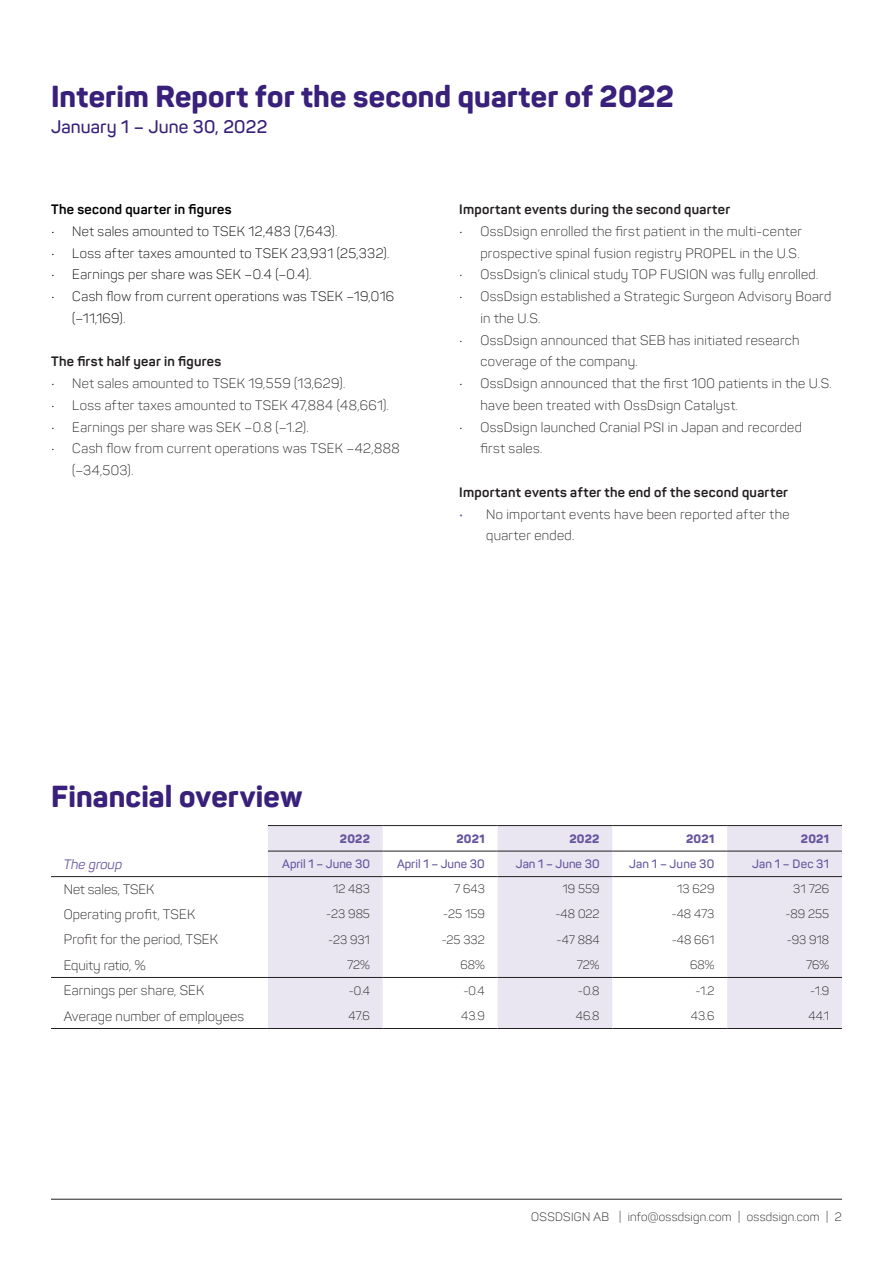
<style>
.page{position:relative;width:893px;height:1263px;background:#fff}
.page>*{position:absolute;margin:0;border:0;box-sizing:border-box;transform-origin:0 0}
.t1{font:800 30px "Panton";letter-spacing:.005em;color:#38207b}
.t2{font:600 18px "Panton";letter-spacing:.005em;color:#38207b}
.Brödtext{font:300 13.5px/21.8px "Panton";letter-spacing:.02em;color:#231f20}
.Brödtext-2{font:300 13.5px/21.8px "Panton";letter-spacing:.025em;color:#000}
.Brödtext-3{font:700 13.5px "Panton";letter-spacing:.02em;color:#231f20}
.Brödtext-4{font:300 13.5px "Panton";color:#231f20}
.Brödtext-5{font:700 13.5px "Panton";letter-spacing:.02em;color:#000}
.t3{font:italic 13.5px "Panton";color:#67559f}
.t4{font:300 12px "Panton";color:#231f20}
.t5{font:600 12px "Panton";color:#67559f}
.t6{font:300 12px "Panton";letter-spacing:.02em;color:#231f20}
.t7{font:800 12px "Panton";letter-spacing:.02em;color:#67559f}
.s1{font-weight:400;color:#67559f}
</style>
<div class="page">
<hr style="left:51px;top:1199px;width:791px;height:1px;background:#231f20">
<svg style="left:268px;top:826px;width:574px;height:202px;fill:#e9e6f2"></svg>
<hr style="left:268px;top:851px;width:115px;height:1px;background:#231f20">
<hr style="left:383px;top:851px;width:114px;height:1px;background:#231f20">
<hr style="left:497px;top:851px;width:115px;height:1px;background:#231f20">
<hr style="left:612px;top:851px;width:115px;height:1px;background:#231f20">
<hr style="left:727px;top:851px;width:115px;height:1px;background:#231f20">
<hr style="left:268px;top:876px;width:115px;height:1px;background:#231f20">
<hr style="left:383px;top:876px;width:114px;height:1px;background:#231f20">
<hr style="left:497px;top:876px;width:115px;height:1px;background:#231f20">
<hr style="left:612px;top:876px;width:115px;height:1px;background:#231f20">
<hr style="left:727px;top:876px;width:115px;height:1px;background:#231f20">
<hr style="left:51px;top:876px;width:217px;height:1px;background:#231f20">
<hr style="left:268px;top:825px;width:115px;height:1px;background:#231f20">
<hr style="left:383px;top:825px;width:114px;height:1px;background:#231f20">
<hr style="left:497px;top:825px;width:115px;height:1px;background:#231f20">
<hr style="left:612px;top:825px;width:115px;height:1px;background:#231f20">
<hr style="left:727px;top:825px;width:115px;height:1px;background:#231f20">
<hr style="left:51px;top:977px;width:217px;height:1px;background:#231f20">
<hr style="left:268px;top:977px;width:115px;height:1px;background:#231f20">
<hr style="left:383px;top:977px;width:114px;height:1px;background:#231f20">
<hr style="left:497px;top:977px;width:115px;height:1px;background:#231f20">
<hr style="left:612px;top:977px;width:115px;height:1px;background:#231f20">
<hr style="left:727px;top:977px;width:115px;height:1px;background:#231f20">
<hr style="left:51px;top:1028px;width:217px;height:1px;background:#231f20">
<hr style="left:268px;top:1028px;width:115px;height:1px;background:#231f20">
<hr style="left:383px;top:1028px;width:114px;height:1px;background:#231f20">
<hr style="left:497px;top:1028px;width:115px;height:1px;background:#231f20">
<hr style="left:612px;top:1028px;width:115px;height:1px;background:#231f20">
<hr style="left:727px;top:1028px;width:115px;height:1px;background:#231f20">
<p class="t1" style="left:51px;top:78px;width:624px">Interim Report for the second quarter of 2022</p>
<p class="t2" style="left:51px;top:115px;width:218px">January 1 – June 30, 2022</p>
<p class="Brödtext-5" style="left:51px;top:201px;width:182px">The second quarter in figures</p>
<p class="Brödtext-2" style="left:51px;top:220px;width:288px">• Net sales amounted to TSEK 12,483 (7,643).</p>
<p class="Brödtext-2" style="left:51px;top:242px;width:340px">• Loss after taxes amounted to TSEK 23,931 (25,332).</p>
<p class="Brödtext-2" style="left:51px;top:264px;width:262px">• Earnings per share was SEK –0.4 (–0.4).</p>
<p class="Brödtext-2" style="left:72px;top:285px;width:323px;text-indent:-21px">• Cash flow from current operations was TSEK –19,016 (–11,169).</p>
<p class="Brödtext-3" style="left:51px;top:353px;width:172px">The first half year in figures</p>
<p class="Brödtext" style="left:51px;top:372px;width:296px">• Net sales amounted to TSEK 19,559 (13,629).</p>
<p class="Brödtext" style="left:51px;top:394px;width:339px">• Loss after taxes amounted to TSEK 47,884 (48,661).</p>
<p class="Brödtext" style="left:51px;top:416px;width:259px">• Earnings per share was SEK –0.8 (–1.2).</p>
<p class="Brödtext" style="left:72px;top:438px;width:329px;text-indent:-21px">• Cash flow from current operations was TSEK –42,888 (–34,503).</p>
<p class="Brödtext-3" style="left:459px;top:201px;width:272px">Important events during the second quarter</p>
<p class="Brödtext" style="left:459px;top:220px;width:344px;text-align:right">• OssDsign enrolled the first patient in the multi-center prospective spinal fusion registry PROPEL in the U.S.</p>
<p class="Brödtext" style="left:459px;top:264px;width:361px">• OssDsign’s clinical study TOP FUSION was fully enrolled.</p>
<p class="Brödtext" style="left:480px;top:285px;width:352px;text-indent:-21px">• OssDsign established a Strategic Surgeon Advisory Board in the U.S.</p>
<p class="Brödtext" style="left:480px;top:329px;width:320px;text-indent:-21px">• OssDsign announced that SEB has initiated research coverage of the company.</p>
<p class="Brödtext" style="left:480px;top:372px;width:353px;text-indent:-21px">• OssDsign announced that the first 100 patients in the U.S. have been treated with OssDsign Catalyst.</p>
<p class="Brödtext" style="left:480px;top:416px;width:323px;text-indent:-21px">• OssDsign launched Cranial PSI in Japan and recorded first sales.</p>
<p class="Brödtext-3" style="left:459px;top:484px;width:330px">Important events after the end of the second quarter</p>
<p class="Brödtext" style="left:486px;top:503px;width:305px;text-indent:-27px"><span class="s1">•</span> No important events have been reported after the quarter ended.</p>
<p class="t1" style="left:51px;top:777px;width:253px">Financial overview</p>
<p class="t7" style="left:340px;top:831px;width:32px">2022</p>
<p class="t7" style="left:456px;top:831px;width:30px">2021</p>
<p class="t7" style="left:569px;top:831px;width:32px">2022</p>
<p class="t7" style="left:686px;top:831px;width:30px">2021</p>
<p class="t7" style="left:801px;top:831px;width:30px">2021</p>
<p class="t3" style="left:64px;top:856px;width:60px">The group</p>
<p class="t5" style="left:282px;top:857px;width:89px">April 1 – June 30</p>
<p class="t5" style="left:397px;top:857px;width:89px">April 1 – June 30</p>
<p class="t5" style="left:516px;top:857px;width:85px">Jan 1 – June 30</p>
<p class="t5" style="left:629px;top:857px;width:87px">Jan 1 – June 30</p>
<p class="t5" style="left:752px;top:857px;width:79px">Jan 1 – Dec 31</p>
<p class="Brödtext-4" style="left:64px;top:881px;width:92px">Net sales, TSEK</p>
<p class="t4" style="left:333px;top:882px;width:38px">12 483</p>
<p class="t4" style="left:454px;top:882px;width:32px">7 643</p>
<p class="t4" style="left:563px;top:882px;width:38px">19 559</p>
<p class="t4" style="left:677px;top:882px;width:39px">13 629</p>
<p class="t4" style="left:793px;top:882px;width:37px">31 726</p>
<p class="Brödtext" style="left:64px;top:903px;width:133px">Operating profit, TSEK</p>
<p class="t4" style="left:326px;top:906px;width:45px">-23 985</p>
<p class="t4" style="left:443px;top:906px;width:43px">-25 159</p>
<p class="t4" style="left:555px;top:906px;width:46px">-48 022</p>
<p class="t4" style="left:672px;top:906px;width:44px">-48 473</p>
<p class="t4" style="left:785px;top:906px;width:45px">-89 255</p>
<p class="Brödtext" style="left:64px;top:928px;width:156px">Profit for the period, TSEK</p>
<p class="t4" style="left:328px;top:932px;width:43px">-23 931</p>
<p class="t4" style="left:442px;top:932px;width:45px">-25 332</p>
<p class="t4" style="left:557px;top:932px;width:44px">-47 884</p>
<p class="t4" style="left:672px;top:932px;width:44px">-48 661</p>
<p class="t4" style="left:787px;top:932px;width:44px">-93 918</p>
<p class="Brödtext-4" style="left:64px;top:957px;width:83px">Equity ratio, %</p>
<p class="t4" style="left:347px;top:958px;width:24px">72%</p>
<p class="t4" style="left:460px;top:958px;width:26px">68%</p>
<p class="t4" style="left:577px;top:958px;width:24px">72%</p>
<p class="t4" style="left:690px;top:958px;width:26px">68%</p>
<p class="t4" style="left:806px;top:958px;width:25px">76%</p>
<p class="Brödtext" style="left:64px;top:979px;width:142px">Earnings per share, SEK</p>
<p class="t4" style="left:349px;top:983px;width:23px">-0.4</p>
<p class="t4" style="left:463px;top:983px;width:23px">-0.4</p>
<p class="t4" style="left:578px;top:983px;width:23px">-0.8</p>
<p class="t4" style="left:695px;top:983px;width:20px">-1.2</p>
<p class="t4" style="left:810px;top:983px;width:21px">-1.9</p>
<p class="Brödtext" style="left:64px;top:1005px;width:182px">Average number of employees</p>
<p class="t4" style="left:349px;top:1009px;width:23px">47.6</p>
<p class="t4" style="left:461px;top:1009px;width:25px">43.9</p>
<p class="t4" style="left:576px;top:1009px;width:25px">46.8</p>
<p class="t4" style="left:691px;top:1009px;width:25px">43.6</p>
<p class="t4" style="left:808px;top:1009px;width:22px">44.1</p>
<p class="t6" style="left:531px;top:1209px;width:312px">OSSDSIGN AB | info@ossdsign.com | ossdsign.com | 2</p>
</div>
